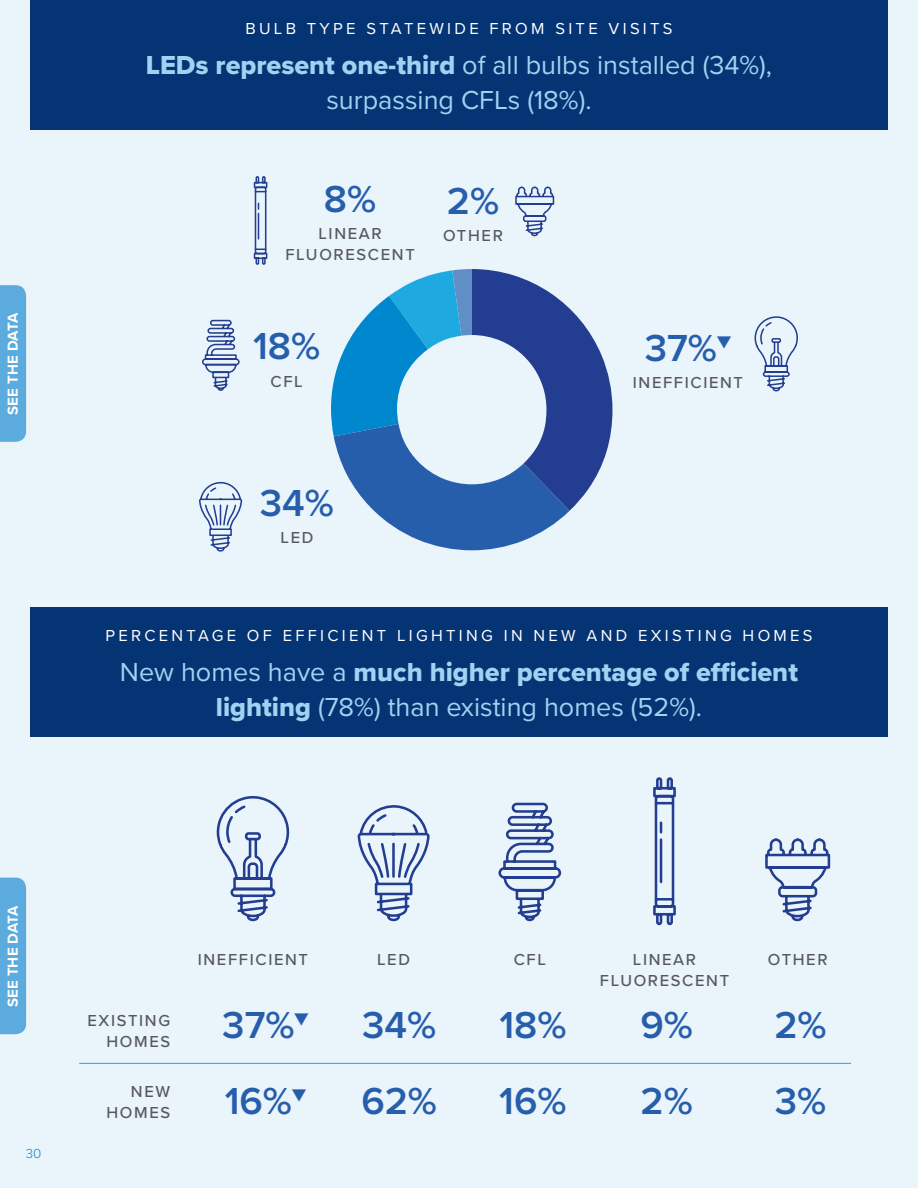
<style>
.page{position:relative;width:918px;height:1188px;background:#e9f4fb}
.page>*{position:absolute;margin:0;border:0;box-sizing:border-box;transform-origin:0 0}
.ICON_NUMBERS{font:600 39px "Proxima Nova";color:#275eac}
.INFO_2{font:27px/34.5px "Proxima Nova";color:#a1d2f1;text-align:center}
.TABLE_TOP{font:500 16.5px/21px "Proxima Nova";letter-spacing:.1em;color:#57585a;text-align:center}
.INFO_1{font:16.5px "Proxima Nova";letter-spacing:.2em;color:#fff}
.t1{font:700 15px "Proxima Nova";letter-spacing:.01em;color:#fff}
.t2{font:300 13.5px "Proxima Nova";color:#0088ce}
.s1{font-family:"Proxima Nova Extrabld"}
</style>
<div class="page">
<div style="left:30px;top:607px;width:858px;height:130px;background:#053474"></div>
<div style="left:30px;top:0;width:858px;height:130px;background:#053474"></div>
<div style="left:0;top:285px;width:26px;height:157px;background:#5babde"></div>
<div style="left:0;top:878px;width:26px;height:156px;background:#5babde"></div>
<svg style="left:515px;top:186px;width:40px;height:51px"></svg>
<svg style="left:765px;top:838px;width:66px;height:84px"></svg>
<svg style="left:357px;top:805px;width:73px;height:117px"></svg>
<svg style="left:498px;top:802px;width:64px;height:120px"></svg>
<svg style="left:653px;top:777px;width:23px;height:149px"></svg>
<svg style="left:216px;top:796px;width:73px;height:126px"></svg>
<hr style="left:79px;top:1063px;width:772px;height:1px;background:#1fa9e1">
<svg style="left:331px;top:269px;width:281px;height:281px"></svg>
<svg style="left:199px;top:481px;width:44px;height:71px"></svg>
<svg style="left:202px;top:319px;width:38px;height:72px"></svg>
<svg style="left:253px;top:176px;width:15px;height:89px"></svg>
<svg style="left:754px;top:316px;width:44px;height:76px"></svg>
<p class="t1" style="left:2px;top:415px;width:103px;rotate:-90deg">SEE THE DATA</p>
<p class="INFO_1" style="left:245px;top:16px;width:429px">BULB TYPE STATEWIDE FROM SITE VISITS</p>
<p class="INFO_2" style="left:146px;top:47px;width:628px"><span class="s1">LEDs represent one-third</span> of all bulbs installed (34%), surpassing CFLs (18%).</p>
<p class="ICON_NUMBERS" style="left:324px;top:170px;width:54px">8%</p>
<p class="TABLE_TOP" style="left:285px;top:223px;width:131px">LINEAR<br>FLUORESCENT</p>
<p class="ICON_NUMBERS" style="left:253px;top:317px;width:69px">18%</p>
<p class="TABLE_TOP" style="left:271px;top:370px;width:34px">CFL</p>
<p class="ICON_NUMBERS" style="left:447px;top:172px;width:54px">2%</p>
<p class="TABLE_TOP" style="left:443px;top:225px;width:61px">OTHER</p>
<p class="ICON_NUMBERS" style="left:260px;top:474px;width:76px">34%</p>
<p class="TABLE_TOP" style="left:281px;top:527px;width:34px">LED</p>
<p class="ICON_NUMBERS" style="left:645px;top:318px;width:88px">37%<sup>▼</sup></p>
<p class="TABLE_TOP" style="left:633px;top:372px;width:112px">INEFFICIENT</p>
<p class="INFO_1" style="left:105px;top:623px;width:709px">PERCENTAGE OF EFFICIENT LIGHTING IN NEW AND EXISTING HOMES</p>
<p class="INFO_2" style="left:120px;top:654px;width:680px">New homes have a <span class="s1">much higher percentage of efficient lighting</span> (78%) than existing homes (52%).</p>
<p class="t1" style="left:2px;top:1007px;width:103px;rotate:-90deg">SEE THE DATA</p>
<p class="t2" style="left:26px;top:1144px;width:17px">30</p>
<p class="TABLE_TOP" style="left:88px;top:1009px;width:84px;text-align:right">EXISTING<br>HOMES</p>
<p class="TABLE_TOP" style="left:106px;top:1080px;width:65px;text-align:right">NEW<br>HOMES</p>
<p class="TABLE_TOP" style="left:198px;top:949px;width:112px">INEFFICIENT</p>
<p class="ICON_NUMBERS" style="left:222px;top:996px;width:88px">37%<sup>▼</sup></p>
<p class="ICON_NUMBERS" style="left:225px;top:1072px;width:83px">16%<sup>▼</sup></p>
<p class="TABLE_TOP" style="left:377px;top:949px;width:34px">LED</p>
<p class="TABLE_TOP" style="left:514px;top:949px;width:34px">CFL</p>
<p class="TABLE_TOP" style="left:600px;top:949px;width:131px">LINEAR<br>FLUORESCENT</p>
<p class="TABLE_TOP" style="left:768px;top:949px;width:61px">OTHER</p>
<p class="ICON_NUMBERS" style="left:362px;top:996px;width:76px">34%</p>
<p class="ICON_NUMBERS" style="left:641px;top:996px;width:54px">9%</p>
<p class="ICON_NUMBERS" style="left:499px;top:996px;width:69px">18%</p>
<p class="ICON_NUMBERS" style="left:774px;top:996px;width:54px">2%</p>
<p class="ICON_NUMBERS" style="left:361px;top:1072px;width:77px">62%</p>
<p class="ICON_NUMBERS" style="left:641px;top:1072px;width:54px">2%</p>
<p class="ICON_NUMBERS" style="left:499px;top:1072px;width:69px">16%</p>
<p class="ICON_NUMBERS" style="left:775px;top:1072px;width:53px">3%</p>
</div>
